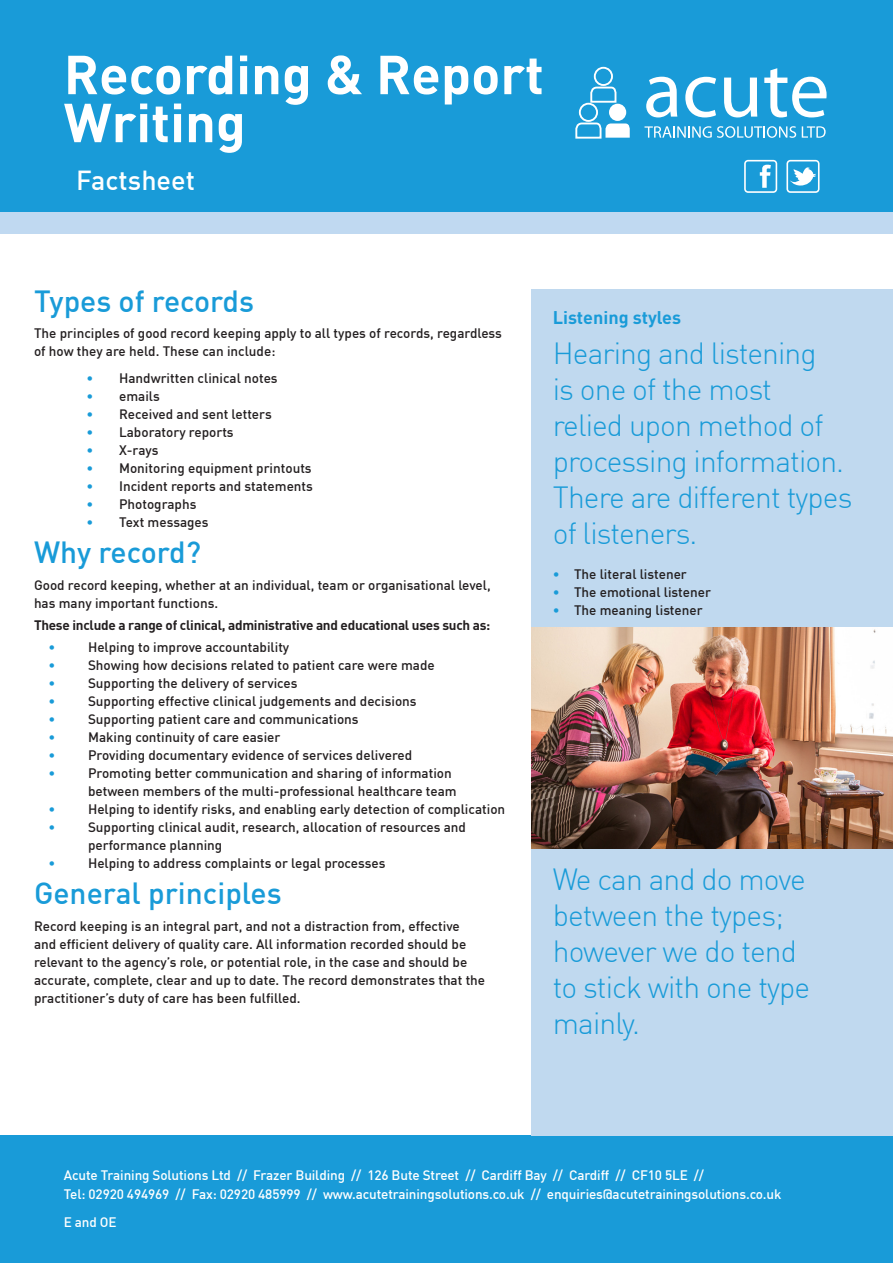
<style>
.page{position:relative;width:893px;height:1263px;background:#fff}
.page>*{position:absolute;margin:0;border:0;box-sizing:border-box;transform-origin:0 0}
.t1{font:700 54px/48px "DIN";color:#fff}
.SidePanel_Statement{font:300 30px/36px "DIN";letter-spacing:-.03em;color:#199bd8}
.Content_head_L_Blue{font:500 30px "DIN";color:#199bd8}
.t2{font:500 27px "DIN";color:#fff}
.CC_Sub_Head_LBlue{font:700 18px "DIN";color:#199bd8}
.Body{font:500 13.5px/18px "DIN";color:#231f20}
.t3{font:500 13.5px/19.5px "DIN";letter-spacing:-.01em;color:#fff}
.Body_Sub_head{font:700 13.5px "DIN";letter-spacing:-.02em;color:#231f20}
.t4{font:500 13.5px "DIN";color:#199bd8}
.s1{color:#199bd8}
</style>
<div class="page">
<div style="left:0;top:1135px;width:893px;height:128px;background:#199bd8"></div>
<div style="left:0;top:0;width:893px;height:213px;background:#199bd8"></div>
<svg style="left:646px;top:77px;width:31px;height:40px"></svg>
<svg style="left:685px;top:77px;width:31px;height:40px"></svg>
<svg style="left:724px;top:78px;width:33px;height:39px"></svg>
<svg style="left:764px;top:68px;width:63px;height:49px"></svg>
<svg style="left:644px;top:126px;width:152px;height:12px"></svg>
<svg style="left:802px;top:126px;width:24px;height:12px"></svg>
<div style="left:609px;top:104px;width:17px;height:17px;background:#fff;border-radius:50%"></div>
<svg style="left:575px;top:122px;width:55px;height:17px"></svg>
<div style="left:579px;top:103px;width:19px;height:19px;border:2px solid #fff;border-radius:50%"></div>
<svg style="left:589px;top:86px;width:28px;height:18px"></svg>
<div style="left:594px;top:67px;width:19px;height:19px;border:2px solid #fff;border-radius:50%"></div>
<div style="left:0;top:213px;width:893px;height:21px;background:#c0d9f1"></div>
<svg style="left:744px;top:160px;width:33px;height:33px"></svg>
<svg style="left:786px;top:160px;width:33px;height:33px"></svg>
<div style="left:531px;top:289px;width:362px;height:846px;background:#c0d9ef"></div>
<img style="left:531px;top:627px;width:362px;height:221px">
<p class="t1" style="left:64px;top:48px;width:482px">Recording &amp; Report<br>Writing</p>
<p class="t2" style="left:76px;top:163px;width:120px">Factsheet</p>
<p class="Content_head_L_Blue" style="left:34px;top:282px;width:222px">Types of records</p>
<p class="Body" style="left:34px;top:324px;width:469px">The principles of good record keeping apply to all types of records, regardless of how they are held. These can include:</p>
<p class="Body" style="left:87px;top:369px;width:193px"><span class="s1">•</span> Handwritten clinical notes</p>
<p class="Body" style="left:87px;top:387px;width:75px"><span class="s1">•</span> emails</p>
<p class="Body" style="left:87px;top:405px;width:187px"><span class="s1">•</span> Received and sent letters</p>
<p class="Body" style="left:87px;top:423px;width:149px"><span class="s1">•</span> Laboratory reports</p>
<p class="Body" style="left:87px;top:441px;width:73px"><span class="s1">•</span> X-rays</p>
<p class="Body" style="left:87px;top:459px;width:227px"><span class="s1">•</span> Monitoring equipment printouts</p>
<p class="Body" style="left:87px;top:477px;width:228px"><span class="s1">•</span> Incident reports and statements</p>
<p class="Body" style="left:87px;top:495px;width:111px"><span class="s1">•</span> Photographs</p>
<p class="Body" style="left:87px;top:513px;width:124px"><span class="s1">•</span> Text messages</p>
<p class="Content_head_L_Blue" style="left:34px;top:533px;width:169px">Why record?</p>
<p class="Body" style="left:34px;top:575px;width:458px">Good record keeping, whether at an individual, team or organisational level, has many important functions.</p>
<p class="Body_Sub_head" style="left:34px;top:616px;width:458px">These include a range of clinical, administrative and educational uses such as:</p>
<p class="t4" style="left:48px;top:638px;width:8px">•</p>
<p class="Body" style="left:88px;top:638px;width:203px">Helping to improve accountability</p>
<p class="t4" style="left:48px;top:656px;width:8px">•</p>
<p class="Body" style="left:88px;top:656px;width:348px">Showing how decisions related to patient care were made</p>
<p class="t4" style="left:48px;top:674px;width:8px">•</p>
<p class="Body" style="left:88px;top:674px;width:211px">Supporting the delivery of services</p>
<p class="t4" style="left:48px;top:692px;width:8px">•</p>
<p class="Body" style="left:88px;top:692px;width:330px">Supporting effective clinical judgements and decisions</p>
<p class="t4" style="left:48px;top:710px;width:8px">•</p>
<p class="Body" style="left:88px;top:710px;width:272px">Supporting patient care and communications</p>
<p class="t4" style="left:48px;top:728px;width:8px">•</p>
<p class="Body" style="left:88px;top:728px;width:194px">Making continuity of care easier</p>
<p class="t4" style="left:48px;top:746px;width:8px">•</p>
<p class="Body" style="left:88px;top:746px;width:326px">Providing documentary evidence of services delivered</p>
<p class="t4" style="left:48px;top:764px;width:8px">•</p>
<p class="Body" style="left:88px;top:764px;width:370px">Promoting better communication and sharing of information between members of the multi-professional healthcare team</p>
<p class="t4" style="left:48px;top:800px;width:8px">•</p>
<p class="Body" style="left:88px;top:800px;width:419px">Helping to identify risks, and enabling early detection of complication</p>
<p class="t4" style="left:48px;top:818px;width:8px">•</p>
<p class="Body" style="left:88px;top:818px;width:380px">Supporting clinical audit, research, allocation of resources and performance planning</p>
<p class="t4" style="left:48px;top:854px;width:8px">•</p>
<p class="Body" style="left:88px;top:854px;width:299px">Helping to address complaints or legal processes</p>
<p class="Content_head_L_Blue" style="left:34px;top:874px;width:249px">General principles</p>
<p class="Body" style="left:34px;top:916px;width:453px">Record keeping is an integral part, and not a distraction from, effective and efficient delivery of quality care. All information recorded should be relevant to the agency’s role, or potential role, in the case and should be accurate, complete, clear and up to date. The record demonstrates that the practitioner’s duty of care has been fulfilled.</p>
<p class="CC_Sub_Head_LBlue" style="left:553px;top:306px;width:130px">Listening styles</p>
<p class="SidePanel_Statement" style="left:553px;top:335px;width:301px">Hearing and listening<br>is one of the most<br>relied upon method of processing information.<br>There are different types of listeners.</p>
<p class="Body" style="left:553px;top:565px;width:136px"><span class="s1">•</span> The literal listener</p>
<p class="Body" style="left:553px;top:583px;width:160px"><span class="s1">•</span> The emotional listener</p>
<p class="Body" style="left:553px;top:601px;width:151px"><span class="s1">•</span> The meaning listener</p>
<p class="SidePanel_Statement" style="left:553px;top:860px;width:259px">We can and do move between the types; however we do tend to stick with one type mainly.</p>
<p class="t3" style="left:64px;top:1164px;width:719px">Acute Training Solutions Ltd // Frazer Building // 126 Bute Street // Cardiff Bay // Cardiff // CF10 5LE //<br>Tel: 02920 494969 // Fax: 02920 485999 // www.acutetrainingsolutions.co.uk // enquiries@acutetrainingsolutions.co.uk</p>
<p class="t3" style="left:64px;top:1212px;width:54px">E and OE</p>
</div>
